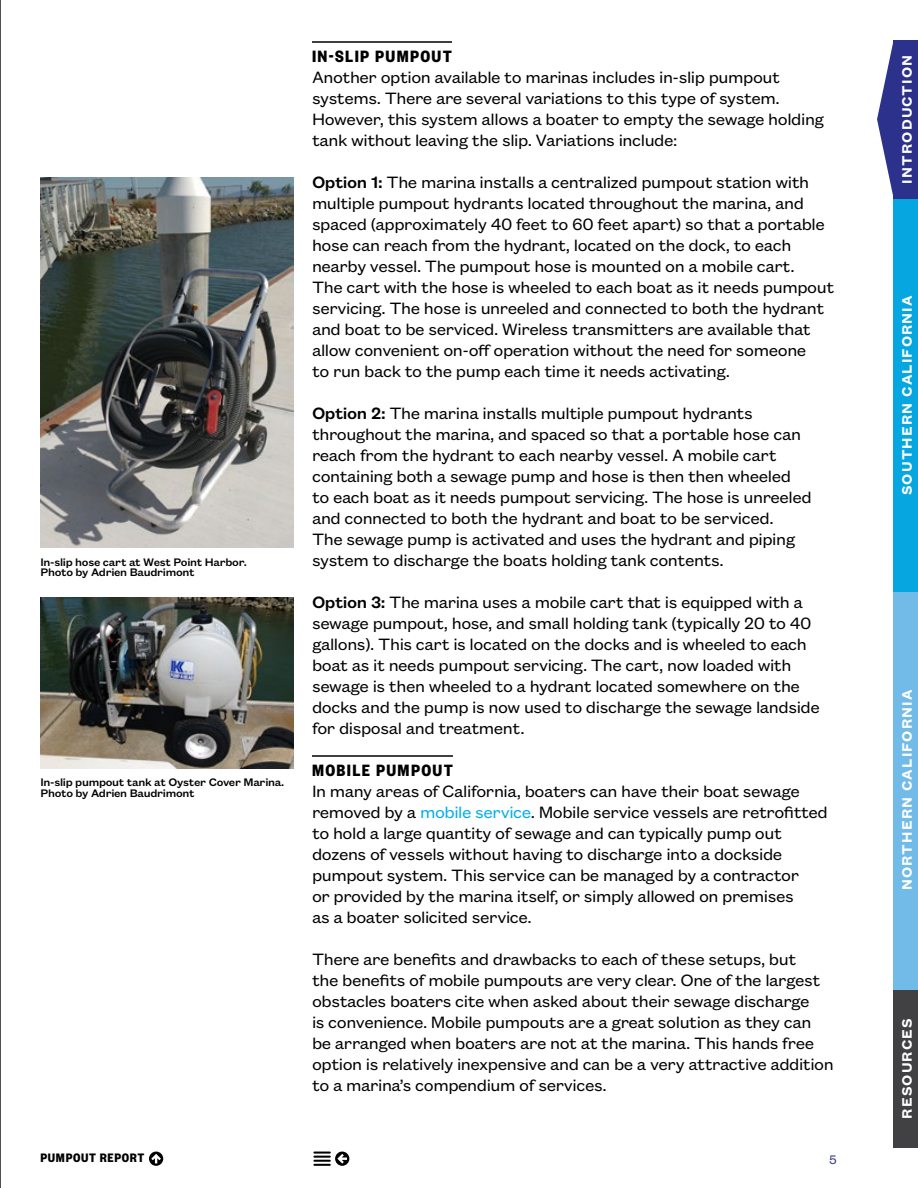
<style>
.page{position:relative;width:918px;height:1188px;background:#fff}
.page>*{position:absolute;margin:0;border:0;box-sizing:border-box;transform-origin:0 0}
.t1{font:18px/21px "Founders Grotesk Text";letter-spacing:-.025em;color:#000}
.t2{font:700 18px "Founders Grotesk Cond";letter-spacing:.075em;color:#000}
.t3{font:600 15px "Founders Grotesk Text";letter-spacing:.075em;color:#fff}
.t4{font:700 13.5px "Founders Grotesk Cond";letter-spacing:.05em;color:#000}
.t5{font:13.5px "Founders Grotesk Text";color:#2c318c}
.t6{font:500 12px/10.5px "Founders Grotesk Text";letter-spacing:-.025em;color:#000}
.s1{font-weight:500}
.s2{color:#00aeef}
</style>
<div class="page">
<div style="left:894px;top:989px;width:24px;height:159px;background:#414042"></div>
<div style="left:894px;top:198px;width:24px;height:397px;background:#06a7e0"></div>
<div style="left:894px;top:592px;width:24px;height:397px;background:#72bbe8"></div>
<svg style="left:149px;top:1152px;width:14px;height:14px"></svg>
<svg style="left:313px;top:1152px;width:36px;height:14px"></svg>
<div style="left:894px;top:40px;width:24px;height:159px;background:#2c318c"></div>
<svg style="left:877px;top:40px;width:17px;height:158px"></svg>
<hr style="left:312px;top:41px;width:140px;height:2px;background:#000">
<hr style="left:312px;top:755px;width:141px;height:2px;background:#000">
<img style="left:40px;top:597px;width:254px;height:171px">
<img style="left:40px;top:177px;width:254px;height:371px">
<hr style="left:0;top:0;width:1px;height:1188px;background:#000">
<p class="t6" style="left:40px;top:556px;width:208px">In-slip hose cart at West Point Harbor.<br>Photo by Adrien Baudrimont</p>
<p class="t6" style="left:40px;top:776px;width:245px">In-slip pumpout tank at Oyster Cover Marina.<br>Photo by Adrien Baudrimont</p>
<p class="t4" style="left:40px;top:1149px;width:105px">PUMPOUT REPORT</p>
<p class="t2" style="left:312px;top:45px;width:142px">IN-SLIP PUMPOUT</p>
<p class="t1" style="left:312px;top:65px;width:514px">Another option available to marinas includes in-slip pumpout systems. There are several variations to this type of system.<br>However, this system allows a boater to empty the sewage holding tank without leaving the slip. Variations include:</p>
<p class="t1" style="left:312px;top:170px;width:524px"><span class="s1">Option 1:</span> The marina installs a centralized pumpout station with multiple pumpout hydrants located throughout the marina, and spaced (approximately 40 feet to 60 feet apart) so that a portable hose can reach from the hydrant, located on the dock, to each nearby vessel. The pumpout hose is mounted on a mobile cart.<br>The cart with the hose is wheeled to each boat as it needs pumpout servicing. The hose is unreeled and connected to both the hydrant and boat to be serviced. Wireless transmitters are available that allow convenient on-off operation without the need for someone<br>to run back to the pump each time it needs activating.</p>
<p class="t1" style="left:312px;top:401px;width:501px"><span class="s1">Option 2:</span> The marina installs multiple pumpout hydrants throughout the marina, and spaced so that a portable hose can reach from the hydrant to each nearby vessel. A mobile cart containing both a sewage pump and hose is then then wheeled to each boat as it needs pumpout servicing. The hose is unreeled and connected to both the hydrant and boat to be serviced.<br>The sewage pump is activated and uses the hydrant and piping system to discharge the boats holding tank contents.</p>
<p class="t1" style="left:312px;top:590px;width:509px"><span class="s1">Option 3:</span> The marina uses a mobile cart that is equipped with a sewage pumpout, hose, and small holding tank (typically 20 to 40 gallons). This cart is located on the docks and is wheeled to each boat as it needs pumpout servicing. The cart, now loaded with sewage is then wheeled to a hydrant located somewhere on the docks and the pump is now used to discharge the sewage landside for disposal and treatment.</p>
<p class="t2" style="left:312px;top:759px;width:142px">MOBILE PUMPOUT</p>
<p class="t1" style="left:312px;top:779px;width:517px">In many areas of California, boaters can have their boat sewage removed by a <span class="s2">mobile service</span>. Mobile service vessels are retrofitted to hold a large quantity of sewage and can typically pump out dozens of vessels without having to discharge into a dockside pumpout system. This service can be managed by a contractor<br>or provided by the marina itself, or simply allowed on premises<br>as a boater solicited service.</p>
<p class="t1" style="left:312px;top:947px;width:523px">There are benefits and drawbacks to each of these setups, but<br>the benefits of mobile pumpouts are very clear. One of the largest obstacles boaters cite when asked about their sewage discharge<br>is convenience. Mobile pumpouts are a great solution as they can be arranged when boaters are not at the marina. This hands free option is relatively inexpensive and can be a very attractive addition to a marina’s compendium of services.</p>
<p class="t5" style="left:829px;top:1150px;width:9px">5</p>
<p class="t3" style="left:897px;top:184px;width:130px;rotate:-90deg">INTRODUCTION</p>
<p class="t3" style="left:897px;top:495px;width:201px;rotate:-90deg">SOUTHERN CALIFORNIA</p>
<p class="t3" style="left:897px;top:890px;width:202px;rotate:-90deg">NORTHERN CALIFORNIA</p>
<p class="t3" style="left:897px;top:1119px;width:102px;rotate:-90deg">RESOURCES</p>
</div>
